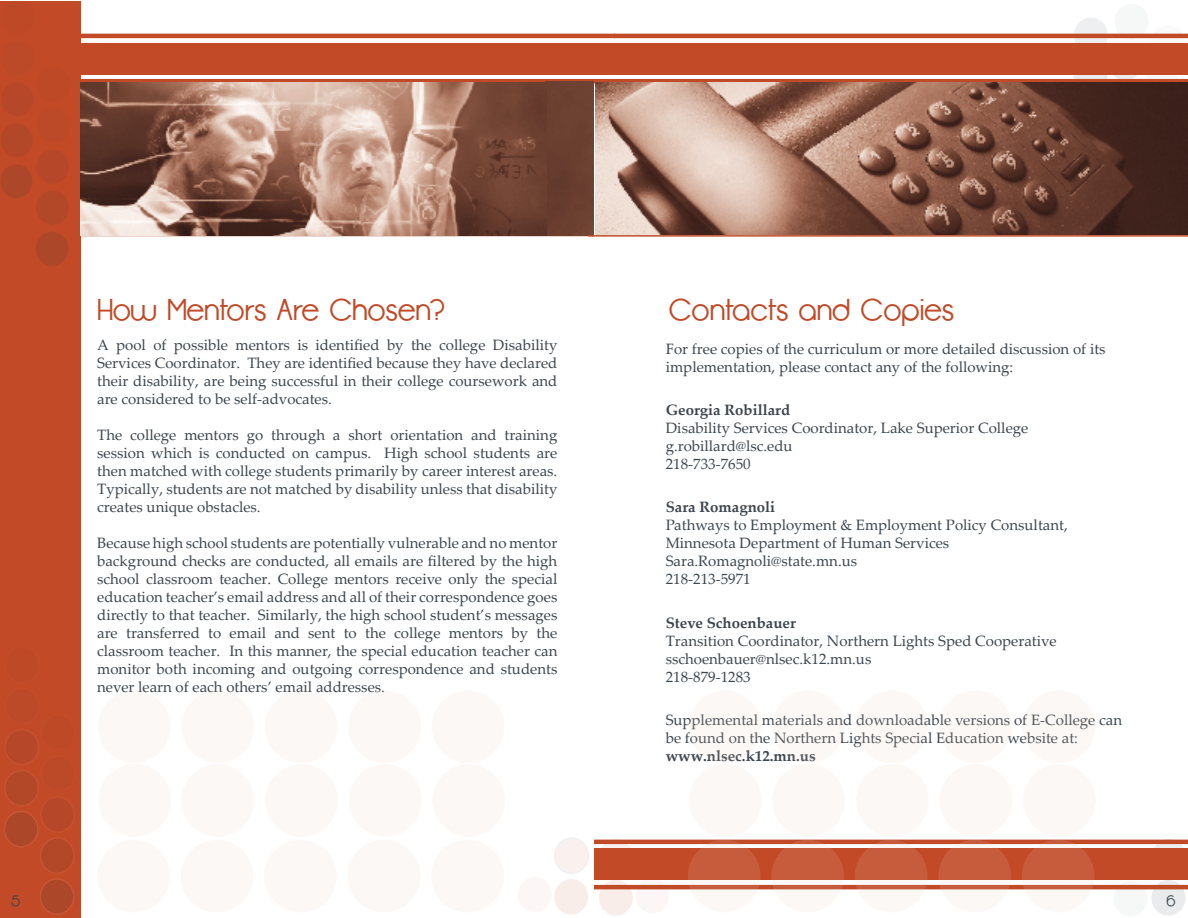
<style>
.page{position:relative;width:1188px;height:918px;background:#fff}
.page>*{position:absolute;margin:0;border:0;box-sizing:border-box;transform-origin:0 0}
.t1{font:30px "Opificio";color:#c14a27}
.t2{font:15px/18px "Palatino Linotype";color:#3c464e}
.t3{font:700 15px "Palatino Linotype";color:#3c464e}
.t4{font:15px "Opificio";color:#3c464e}
</style>
<div class="page">
<div style="left:0;top:1px;width:81px;height:917px;background:#c24a27"></div>
<div style="left:5px;top:770px;width:33px;height:36px;background:#b34829;border-radius:50%"></div>
<div style="left:4px;top:770px;width:35px;height:37px;border:2px solid #e1ab8f;border-radius:50%"></div>
<div style="left:35px;top:190px;width:35px;height:36px;background:#b34829;border-radius:50%"></div>
<div style="left:35px;top:189px;width:35px;height:37px;border:2px solid #c14a27;border-radius:50%"></div>
<div style="left:40px;top:838px;width:34px;height:35px;background:#b34829;border-radius:50%"></div>
<div style="left:40px;top:837px;width:35px;height:37px;border:2px solid #e1ab8f;border-radius:50%"></div>
<div style="left:0;top:82px;width:34px;height:35px;background:#b64829;border-radius:50%"></div>
<div style="left:0;top:81px;width:35px;height:37px;border:2px solid #c14a27;border-radius:50%"></div>
<div style="left:5px;top:729px;width:34px;height:36px;background:#b64829;border-radius:50%"></div>
<div style="left:4px;top:729px;width:35px;height:37px;border:2px solid #e1ab8f;border-radius:50%"></div>
<div style="left:36px;top:149px;width:34px;height:36px;background:#b64829;border-radius:50%"></div>
<div style="left:35px;top:148px;width:36px;height:37px;border:2px solid #c14a27;border-radius:50%"></div>
<div style="left:41px;top:797px;width:33px;height:35px;background:#b64829;border-radius:50%"></div>
<div style="left:40px;top:796px;width:35px;height:37px;border:2px solid #e1ab8f;border-radius:50%"></div>
<div style="left:1px;top:40px;width:33px;height:36px;background:#bc4928;border-radius:50%"></div>
<div style="left:0;top:40px;width:35px;height:37px;border:2px solid #c14a27;border-radius:50%"></div>
<div style="left:5px;top:688px;width:34px;height:36px;background:#bc4928;border-radius:50%"></div>
<div style="left:5px;top:688px;width:35px;height:37px;border:2px solid #e1ab8f;border-radius:50%"></div>
<div style="left:36px;top:108px;width:34px;height:36px;background:#bc4928;border-radius:50%"></div>
<div style="left:35px;top:107px;width:36px;height:37px;border:2px solid #c14a27;border-radius:50%"></div>
<div style="left:41px;top:756px;width:34px;height:35px;background:#bc4928;border-radius:50%"></div>
<div style="left:40px;top:755px;width:36px;height:37px;border:2px solid #e1ab8f;border-radius:50%"></div>
<div style="left:6px;top:647px;width:33px;height:36px;background:#bd4927;border-radius:50%"></div>
<div style="left:5px;top:647px;width:35px;height:36px;border:2px solid #e1ab8f;border-radius:50%"></div>
<div style="left:36px;top:67px;width:35px;height:36px;background:#bd4927;border-radius:50%"></div>
<div style="left:41px;top:715px;width:34px;height:35px;background:#bd4927;border-radius:50%"></div>
<div style="left:41px;top:714px;width:35px;height:37px;border:2px solid #e1ab8f;border-radius:50%"></div>
<svg style="left:0;top:124px;width:33px;height:74px"></svg>
<div style="left:4px;top:811px;width:34px;height:36px;background:#ad472a;border-radius:50%"></div>
<div style="left:4px;top:811px;width:35px;height:37px;border:2px solid #e1ab8f;border-radius:50%"></div>
<div style="left:35px;top:231px;width:34px;height:36px;background:#ad472a;border-radius:50%"></div>
<div style="left:34px;top:230px;width:36px;height:38px;border:2px solid #c14a27;border-radius:50%"></div>
<div style="left:40px;top:879px;width:34px;height:35px;background:#ad472a;border-radius:50%"></div>
<div style="left:39px;top:878px;width:36px;height:37px;border:2px solid #e1ab8f;border-radius:50%"></div>
<svg style="left:1151px;top:880px;width:35px;height:36px"></svg>
<svg style="left:1073px;top:58px;width:35px;height:36px"></svg>
<svg style="left:1152px;top:839px;width:34px;height:36px"></svg>
<svg style="left:1108px;top:45px;width:34px;height:36px"></svg>
<svg style="left:1074px;top:17px;width:34px;height:36px"></svg>
<svg style="left:1145px;top:66px;width:34px;height:35px"></svg>
<div style="left:1113px;top:881px;width:35px;height:36px;background:#f6f7f7;border-radius:50%"></div>
<div style="left:1115px;top:4px;width:34px;height:36px;background:#f6f7f7;border-radius:50%"></div>
<svg style="left:1151px;top:25px;width:34px;height:36px"></svg>
<svg style="left:599px;top:880px;width:34px;height:36px"></svg>
<svg style="left:598px;top:839px;width:35px;height:36px"></svg>
<svg style="left:635px;top:878px;width:35px;height:36px"></svg>
<div style="left:554px;top:879px;width:34px;height:36px;background:#f9ede9;border-radius:50%"></div>
<div style="left:555px;top:838px;width:33px;height:35px;background:#faf0ee;border-radius:50%"></div>
<div style="left:554px;top:837px;width:35px;height:37px;border:2px solid #2c3a42;border-radius:50%"></div>
<div style="left:518px;top:877px;width:34px;height:35px;background:#fcf7f6;border-radius:50%"></div>
<div style="left:76px;top:43px;width:539px;height:31px;background:#c24a27"></div>
<div style="left:610px;top:43px;width:578px;height:31px;background:#c24a27"></div>
<hr style="left:80px;top:79px;width:535px;height:4px;background:#c24a27">
<hr style="left:614px;top:79px;width:574px;height:4px;background:#c14a27">
<hr style="left:80px;top:34px;width:535px;height:4px;background:#c24a27">
<hr style="left:614px;top:34px;width:574px;height:4px;background:#c14a27">
<div style="left:594px;top:849px;width:594px;height:31px;background:#c24a27"></div>
<hr style="left:594px;top:885px;width:594px;height:4px;background:#c14a27">
<hr style="left:594px;top:840px;width:594px;height:4px;background:#c14a27">
<hr style="left:76px;top:235px;width:518px;height:1px;background:#c14a27">
<img style="left:81px;top:82px;width:513px;height:153px">
<hr style="left:588px;top:235px;width:600px;height:2px;background:#c14a27">
<img style="left:596px;top:82px;width:592px;height:153px">
<div style="left:181px;top:690px;width:73px;height:73px;background:#fcf8f6;border-radius:50%"></div>
<div style="left:265px;top:690px;width:73px;height:73px;background:#fcf8f6;border-radius:50%"></div>
<div style="left:348px;top:690px;width:73px;height:73px;background:#fcf8f6;border-radius:50%"></div>
<div style="left:432px;top:690px;width:72px;height:73px;background:#fcf8f6;border-radius:50%"></div>
<div style="left:98px;top:690px;width:73px;height:73px;background:#fcf8f6;border-radius:50%"></div>
<div style="left:265px;top:764px;width:73px;height:73px;background:#fcf8f6;border-radius:50%"></div>
<div style="left:349px;top:764px;width:73px;height:73px;background:#fcf8f6;border-radius:50%"></div>
<div style="left:432px;top:764px;width:73px;height:73px;background:#fcf8f6;border-radius:50%"></div>
<div style="left:98px;top:764px;width:73px;height:73px;background:#fcf8f6;border-radius:50%"></div>
<div style="left:181px;top:840px;width:72px;height:72px;background:#fcf8f6;border-radius:50%"></div>
<div style="left:264px;top:840px;width:73px;height:72px;background:#fcf8f6;border-radius:50%"></div>
<div style="left:348px;top:840px;width:72px;height:72px;background:#fcf8f6;border-radius:50%"></div>
<div style="left:431px;top:840px;width:73px;height:72px;background:#fcf8f6;border-radius:50%"></div>
<div style="left:97px;top:840px;width:73px;height:72px;background:#fcf8f6;border-radius:50%"></div>
<div style="left:181px;top:764px;width:73px;height:73px;background:#fcf8f6;border-radius:50%"></div>
<div style="left:772px;top:690px;width:73px;height:73px;background:#fcf8f6;border-radius:50%"></div>
<div style="left:856px;top:690px;width:72px;height:73px;background:#fcf8f6;border-radius:50%"></div>
<div style="left:939px;top:690px;width:73px;height:73px;background:#fcf8f6;border-radius:50%"></div>
<div style="left:1022px;top:690px;width:73px;height:73px;background:#fcf8f6;border-radius:50%"></div>
<div style="left:689px;top:690px;width:72px;height:73px;background:#fcf8f6;border-radius:50%"></div>
<div style="left:856px;top:764px;width:73px;height:73px;background:#fcf8f6;border-radius:50%"></div>
<div style="left:940px;top:764px;width:72px;height:73px;background:#fcf8f6;border-radius:50%"></div>
<div style="left:1023px;top:764px;width:73px;height:73px;background:#fcf8f6;border-radius:50%"></div>
<div style="left:689px;top:764px;width:73px;height:73px;background:#fcf8f6;border-radius:50%"></div>
<svg style="left:771px;top:840px;width:73px;height:72px;fill:#c75c3c"></svg>
<svg style="left:855px;top:840px;width:72px;height:72px;fill:#c75c3c"></svg>
<svg style="left:938px;top:840px;width:73px;height:72px;fill:#c75c3c"></svg>
<svg style="left:1022px;top:840px;width:72px;height:72px;fill:#c75c3c"></svg>
<svg style="left:688px;top:840px;width:73px;height:72px;fill:#c75c3c"></svg>
<div style="left:772px;top:764px;width:73px;height:73px;background:#fcf8f6;border-radius:50%"></div>
<h1 class="t1" style="left:97px;top:293px;width:349px">How Mentors Are Chosen?</h1>
<h1 class="t1" style="left:669px;top:293px;width:287px">Contacts and Copies</h1>
<p class="t2" style="left:97px;top:336px;width:462px;text-align:justify">A pool of possible mentors is identified by the college Disability Services Coordinator. They are identified because they have declared their disability, are being successful in their college coursework and are considered to be self-advocates.</p>
<p class="t2" style="left:97px;top:426px;width:462px;text-align:justify">The college mentors go through a short orientation and training session which is conducted on campus. High school students are then matched with college students primarily by career interest areas.<br>Typically, students are not matched by disability unless that disability creates unique obstacles.</p>
<p class="t2" style="left:97px;top:534px;width:462px;text-align:justify">Because high school students are potentially vulnerable and no mentor background checks are conducted, all emails are filtered by the high school classroom teacher. College mentors receive only the special education teacher’s email address and all of their correspondence goes directly to that teacher. Similarly, the high school student’s messages are transferred to email and sent to the college mentors by the classroom teacher. In this manner, the special education teacher can monitor both incoming and outgoing correspondence and students never learn of each others’ email addresses.</p>
<p class="t2" style="left:666px;top:339px;width:441px">For free copies of the curriculum or more detailed discussion of its implementation, please contact any of the following:</p>
<p class="t3" style="left:666px;top:400px;width:126px">Georgia Robillard</p>
<p class="t2" style="left:666px;top:419px;width:364px">Disability Services Coordinator, Lake Superior College g.robillard@lsc.edu<br>218-733-7650</p>
<p class="t3" style="left:666px;top:497px;width:111px">Sara Romagnoli</p>
<p class="t2" style="left:666px;top:516px;width:404px">Pathways to Employment &amp; Employment Policy Consultant, Minnesota Department of Human Services Sara.Romagnoli@state.mn.us<br>218-213-5971</p>
<p class="t3" style="left:666px;top:612px;width:132px">Steve Schoenbauer</p>
<p class="t2" style="left:666px;top:631px;width:392px">Transition Coordinator, Northern Lights Sped Cooperative sschoenbauer@nlsec.k12.mn.us<br>218-879-1283</p>
<p class="t2" style="left:666px;top:710px;width:458px">Supplemental materials and downloadable versions of E-College can be found on the Northern Lights Special Education website at:</p>
<p class="t3" style="left:666px;top:745px;width:151px">www.nlsec.k12.mn.us</p>
<p class="t4" style="left:11px;top:892px;width:10px">5</p>
<p class="t4" style="left:1166px;top:892px;width:11px">6</p>
</div>
